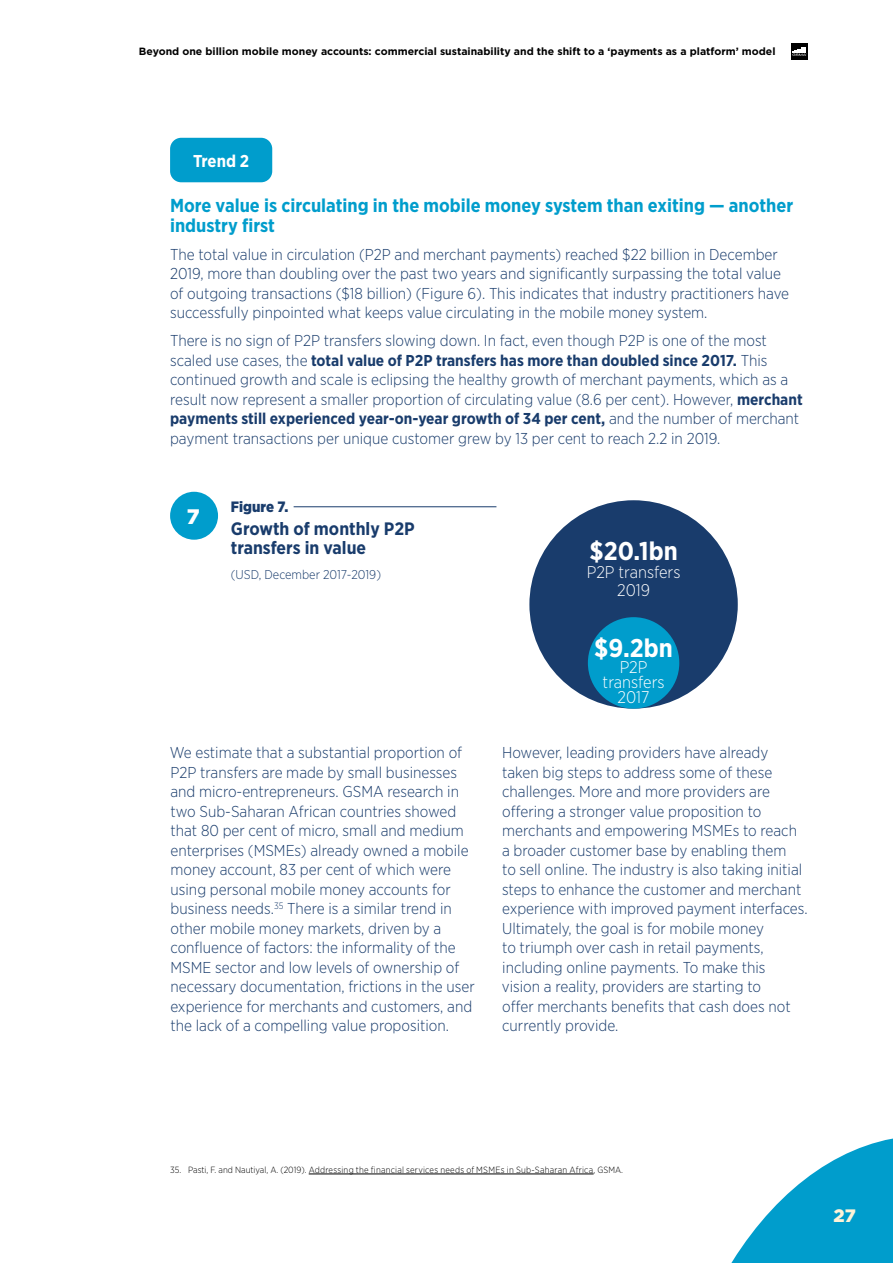
<style>
.page{position:relative;width:893px;height:1263px;background:#fff}
.page>*{position:absolute;margin:0;border:0;box-sizing:border-box;transform-origin:0 0}
.t1{font:700 25.65px "Gotham Narrow";color:#fff}
.t2{font:900 21px "Gotham";color:#fff}
.t3{font:700 18.75px/19.5px "Gotham Narrow";color:#009dcc}
.t4{font:700 18px/19.5px "Gotham Narrow";color:#193c6c}
.t5{font:900 18px "Gotham";color:#fff3d7}
.t6{font:700 17.1px "Gotham Narrow";letter-spacing:-.005em;color:#fff}
.t7{font:300 16.8px/15.1px "Gotham Narrow";color:#fff;text-align:center}
.t8{font:300 15.75px/19.5px "Gotham Narrow";color:#193c6c}
.t9{font:900 15px "Gotham Narrow";color:#193c6c}
.t10{font:300 12.75px "Gotham Narrow";color:#193c6c}
.t11{font:700 10.5px "Gotham";color:#000}
.t12{font:300 9px "Gotham Narrow";letter-spacing:.02em;color:#000}
.s1{font-weight:700}
</style>
<div class="page">
<div style="left:529px;top:500px;width:209px;height:209px;background:#193c6c;border-radius:50%"></div>
<div style="left:588px;top:617px;width:91px;height:92px;background:#009dcc;border-radius:50%"></div>
<div style="left:170px;top:492px;width:48px;height:48px;background:#009dcc;border-radius:50%"></div>
<hr style="left:294px;top:506px;width:202px;height:1px;background:#193c6c">
<hr style="left:309px;top:1174px;width:285px;height:1px;background:#000">
<div style="left:170px;top:138px;width:102px;height:44px;background:#009dcc;border-radius:11px"></div>
<div style="left:791px;top:43px;width:17px;height:17px;background:#000"></div>
<svg style="left:792px;top:47px;width:15px;height:9px"></svg>
<svg style="left:731px;top:1138px;width:162px;height:125px"></svg>
<p class="t11" style="left:139px;top:44px;width:638px">Beyond one billion mobile money accounts: commercial sustainability and the shift to a ‘payments as a platform’ model</p>
<p class="t6" style="left:193px;top:150px;width:58px">Trend 2</p>
<p class="t3" style="left:170px;top:196px;width:625px">More value is circulating in the mobile money system than exiting — another industry first</p>
<p class="t8" style="left:170px;top:244px;width:621px">The total value in circulation (P2P and merchant payments) reached $22 billion in December 2019, more than doubling over the past two years and significantly surpassing the total value of outgoing transactions ($18 billion) (Figure 6). This indicates that industry practitioners have successfully pinpointed what keeps value circulating in the mobile money system.</p>
<p class="t8" style="left:170px;top:330px;width:634px">There is no sign of P2P transfers slowing down. In fact, even though P2P is one of the most scaled use cases, the <span class="s1">total value of P2P transfers has more than doubled since 2017.</span> This continued growth and scale is eclipsing the healthy growth of merchant payments, which as a result now represent a smaller proportion of circulating value (8.6 per cent). However, <span class="s1">merchant payments still experienced year-on-year growth of 34 per cent,</span> and the number of merchant payment transactions per unique customer grew by 13 per cent to reach 2.2 in 2019.</p>
<h2 class="t2" style="left:187px;top:502px;width:14px">7</h2>
<p class="t9" style="left:231px;top:497px;width:59px">Figure 7.</p>
<p class="t4" style="left:231px;top:518px;width:185px">Growth of monthly P2P transfers in value</p>
<p class="t10" style="left:231px;top:567px;width:152px">(USD, December 2017-2019)</p>
<h1 class="t1" style="left:589px;top:534px;width:90px">$20.1bn</h1>
<p class="t7" style="left:587px;top:563px;width:95px;line-height:18.1px">P2P transfers<br>2019</p>
<h1 class="t1" style="left:594px;top:632px;width:80px">$9.2bn</h1>
<p class="t7" style="left:603px;top:659px;width:63px">P2P transfers<br>2017</p>
<p class="t8" style="left:170px;top:743px;width:307px">We estimate that a substantial proportion of P2P transfers are made by small businesses and micro-entrepreneurs. GSMA research in two Sub-Saharan African countries showed that 80 per cent of micro, small and medium enterprises (MSMEs) already owned a mobile money account, 83 per cent of which were using personal mobile money accounts for business needs.<sup>35</sup> There is a similar trend in other mobile money markets, driven by a confluence of factors: the informality of the MSME sector and low levels of ownership of necessary documentation, frictions in the user experience for merchants and customers, and the lack of a compelling value proposition.</p>
<p class="t8" style="left:502px;top:743px;width:307px">However, leading providers have already taken big steps to address some of these challenges. More and more providers are offering a stronger value proposition to merchants and empowering MSMEs to reach a broader customer base by enabling them<br>to sell online. The industry is also taking initial steps to enhance the customer and merchant experience with improved payment interfaces.<br>Ultimately, the goal is for mobile money<br>to triumph over cash in retail payments, including online payments. To make this<br>vision a reality, providers are starting to<br>offer merchants benefits that cash does not currently provide.</p>
<p class="t12" style="left:170px;top:1164px;width:455px">35. Pasti, F. and Nautiyal, A. (2019). Addressing the financial services needs of MSMEs in Sub-Saharan Africa, GSMA.</p>
<p class="t5" style="left:834px;top:1203px;width:24px">27</p>
</div>
